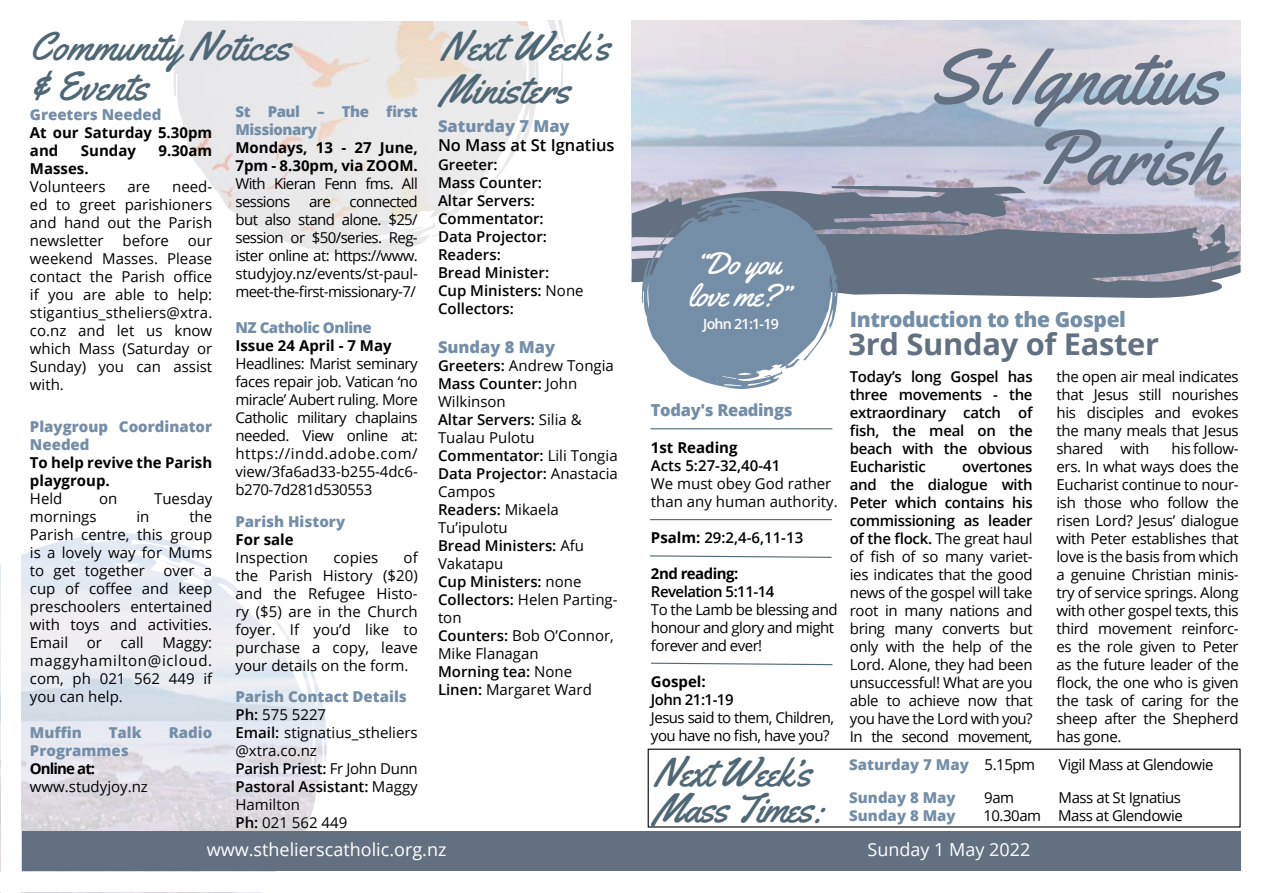
<style>
.page{position:relative;width:1263px;height:893px;background:#fff}
.page>*{position:absolute;margin:0;border:0;box-sizing:border-box;transform-origin:0 0}
.t1{font:77.55px/80.6px "Yellowtail";color:#637081;text-align:right}
.t2{font:40.5px/43.5px "Yellowtail";color:#506875}
.t3{font:40.5px/36px "Yellowtail";letter-spacing:-.03em;color:#506875}
.t4{font:31.2px/31.5px "Yellowtail";letter-spacing:-.01em;color:#fff}
.t5{font:700 30px "Open Sans";letter-spacing:-.01em;color:#637081}
.t6{font:800 21px "Open Sans";letter-spacing:-.02em;color:#748ea8}
.t7{font:18px "Open Sans";color:#fff}
.t8{font:800 16.5px "Open Sans";color:#748ea8}
.t9{font:600 16.5px "Open Sans";color:#000}
.t10{font:800 16.5px "Open Sans";letter-spacing:-.02em;color:#748ea8}
.t11{font:15px/18px "Open Sans";color:#000;text-align:justify}
.t12{font:600 15px/18px "Open Sans";color:#000}
.t13{font:700 15px/18px "Open Sans";color:#000}
.t14{font:800 15px/18px "Open Sans";color:#748ea8}
.t15{font:15px/18px "Open Sans";letter-spacing:-.035em;color:#000}
.t16{font:15px "Open Sans";letter-spacing:-.03em;color:#000}
.t17{font:800 15px/18px "Open Sans";letter-spacing:-.03em;color:#748ea8}
.t18{font:600 15px "Open Sans";letter-spacing:-.035em;color:#000}
.t19{font:700 15px "Open Sans";letter-spacing:-.035em;color:#000}
.t20{font:700 15px "Open Sans";letter-spacing:-.06em;color:#000}
.t21{font:600 14.25px "Open Sans";letter-spacing:-.05em;color:#fff}
.s1{font-weight:800;color:#748ea8}
.s2{font-weight:600}
.s3{font-weight:400}
.s4{font-weight:700}
.s5{font-weight:400;color:#000}
</style>
<div class="page">
<img style="left:173px;top:20px;width:240px;height:236px">
<img style="left:220px;top:20px;width:346px;height:226px">
<svg style="left:318px;top:687px;width:10px;height:145px"></svg>
<img style="left:0;top:532px;width:318px;height:361px">
<div style="left:22px;top:832px;width:1218px;height:39px;background:#637081"></div>
<div style="left:1px;top:872px;width:1261px;height:20px;background:#fff"></div>
<div style="left:1px;top:1px;width:20px;height:892px;background:#fff"></div>
<svg style="left:631px;top:79px;width:609px;height:351px"></svg>
<svg style="left:641px;top:197px;width:199px;height:192px;background:#879bb0"></svg>
<svg style="left:650px;top:555px;width:182px;height:3px"></svg>
<hr style="left:650px;top:519px;width:182px;height:1px;background:#506875">
<hr style="left:650px;top:428px;width:182px;height:1px;background:#506875">
<svg style="left:651px;top:662px;width:182px;height:4px"></svg>
<h2 class="t2" style="left:30px;top:26px;width:262px;line-height:40.5px">Community Notices &amp; Events</h2>
<p class="t17" style="left:235px;top:102px;width:184px">St Paul – The first<br>Missionary</p>
<p class="t13" style="left:235px;top:138px;width:184px">Mondays, 13 - 27 June,<br>7pm - 8.30pm, via ZOOM.</p>
<p class="t11" style="left:235px;top:174px;width:184px">With Kieran Fenn fms. All sessions are connected but also stand alone. $25/ session or $50/series. Reg&shy;ister online at: https://www. studyjoy.nz/events/st-paul&shy;meet-the-first-missionary-7/</p>
<p class="t17" style="left:235px;top:318px;width:138px">NZ Catholic Online</p>
<p class="t13" style="left:235px;top:336px;width:158px">Issue 24 April - 7 May</p>
<p class="t11" style="left:235px;top:354px;width:184px">Headlines: Marist seminary faces repair job. Vatican ‘no miracle’ Aubert ruling. More Catholic military chaplains needed. View online at: https://indd.adobe.com/ view/3fa6ad33-b255-4dc6- b270-7d281d530553</p>
<p class="t14" style="left:235px;top:511px;width:111px">Parish History</p>
<p class="t13" style="left:235px;top:530px;width:60px">For sale</p>
<p class="t11" style="left:235px;top:548px;width:74px">Inspection</p>
<p class="t11" style="left:333px;top:548px;width:46px">copies</p>
<p class="t14" style="left:30px;top:105px;width:133px">Greeters Needed</p>
<p class="t13" style="left:30px;top:123px;width:184px">At our Saturday 5.30pm and</p>
<p class="t13" style="left:81px;top:141px;width:57px">Sunday</p>
<p class="t13" style="left:158px;top:141px;width:55px">9.30am</p>
<p class="t13" style="left:30px;top:159px;width:60px">Masses.</p>
<p class="t11" style="left:30px;top:177px;width:77px">Volunteers</p>
<p class="t11" style="left:127px;top:177px;width:24px">are</p>
<p class="t11" style="left:30px;top:177px;width:184px;text-indent:142px">need&shy;ed to greet parishioners and hand out the Parish newsletter</p>
<p class="t11" style="left:123px;top:231px;width:48px">before</p>
<p class="t11" style="left:30px;top:231px;width:184px;text-indent:158px">our weekend Masses. Please contact the Parish office if you are able to help: stigantius_stheliers@xtra. co.nz and let us know which Mass (Saturday or Sunday) you can assist with.</p>
<p class="t14" style="left:30px;top:417px;width:184px">Playgroup Coordinator<br>Needed</p>
<p class="t13" style="left:30px;top:453px;width:184px">To help revive the Parish playgroup.</p>
<p class="t11" style="left:30px;top:489px;width:34px">Held</p>
<p class="t11" style="left:99px;top:489px;width:20px">on</p>
<p class="t11" style="left:154px;top:489px;width:60px">Tuesday</p>
<p class="t11" style="left:30px;top:507px;width:68px">mornings</p>
<p class="t11" style="left:136px;top:507px;width:15px">in</p>
<p class="t11" style="left:30px;top:507px;width:184px;text-indent:159px">the Parish centre, this group is a lovely way for Mums to get together over a cup of coffee and keep preschoolers entertained with toys and activities.<br>Email or call Maggy: maggyhamilton@icloud. com, ph 021 562 449 if you can help.</p>
<p class="t14" style="left:30px;top:723px;width:53px">Muffin</p>
<p class="t14" style="left:109px;top:723px;width:34px">Talk</p>
<p class="t14" style="left:169px;top:723px;width:45px">Radio</p>
<p class="t14" style="left:30px;top:741px;width:100px">Programmes</p>
<p class="t20" style="left:30px;top:758px;width:67px">Online at:</p>
<p class="t11" style="left:30px;top:777px;width:120px">www.studyjoy.nz</p>
<p class="t11" style="left:235px;top:548px;width:184px;text-indent:168px">of the Parish History ($20) and the Refugee Histo&shy;ry ($5) are in the Church foyer. If you’d like to purchase a copy, leave your details on the form.</p>
<p class="t11" style="left:235px;top:687px;width:184px;text-align:left"><span class="s1">Parish Contact Details<br></span><span class="s2">Ph:</span> 575 5227<br><span class="s2">Email:</span> stignatius_stheliers @xtra.co.nz<br><span class="s2">Parish Priest:</span> Fr John Dunn<br><span class="s2">Pastoral Assistant:</span> Maggy<br>Hamilton<br><span class="s2">Ph:</span> 021 562 449</p>
<h2 class="t2" style="left:441px;top:24px;width:171px">Next Week’s<br>Ministers</h2>
<p class="t8" style="left:438px;top:113px;width:133px">Saturday 7 May</p>
<p class="t9" style="left:438px;top:134px;width:178px">No Mass at St Ignatius</p>
<p class="t12" style="left:438px;top:155px;width:147px">Greeter:<br>Mass Counter:<br>Altar Servers:<br>Commentator:<br>Data Projector:<br>Readers:<br>Bread Minister:<br>Cup Ministers: <span class="s3">None<br></span>Collectors:</p>
<p class="t8" style="left:438px;top:335px;width:119px">Sunday 8 May</p>
<p class="t11" style="left:438px;top:356px;width:181px;text-align:left"><span class="s2">Greeters:</span> Andrew Tongia<br><span class="s2">Mass Counter:</span> John<br>Wilkinson<br><span class="s2">Altar Servers:</span> Silia &amp;<br>Tualau Pulotu<br><span class="s2">Commentator:</span> Lili Tongia<br><span class="s2">Data Projector:</span> Anastacia<br>Campos<br><span class="s2">Readers:</span> Mikaela<br>Tu’ipulotu<br><span class="s2">Bread Ministers:</span> Afu<br>Vakatapu<br><span class="s2">Cup Ministers:</span> none<br><span class="s2">Collectors:</span> Helen Parting&shy;ton<br><span class="s2">Counters:</span> Bob O’Connor,<br>Mike Flanagan<br><span class="s2">Morning tea:</span> None<br><span class="s2">Linen:</span> Margaret Ward</p>
<p class="t7" style="left:207px;top:837px;width:241px">www.sthelierscatholic.org.nz</p>
<h3 class="t4" style="left:688px;top:248px;width:101px">“Do you love me?”</h3>
<h1 class="t1" style="left:929px;top:37px;width:293px">St Ignatius<br>Parish</h1>
<p class="t21" style="left:703px;top:314px;width:77px">John 21:1-19</p>
<h3 class="t6" style="left:850px;top:303px;width:278px">Introduction to the Gospel</h3>
<h3 class="t5" style="left:848px;top:323px;width:312px">3rd Sunday of Easter</h3>
<p class="t10" style="left:651px;top:398px;width:143px">Today's Readings</p>
<p class="t13" style="left:651px;top:438px;width:88px">1st Reading</p>
<p class="t12" style="left:651px;top:456px;width:131px">Acts 5:27-32,40-41</p>
<p class="t11" style="left:651px;top:474px;width:188px">We must obey God rather than any human authority.</p>
<p class="t12" style="left:651px;top:528px;width:154px"><span class="s4">Psalm:</span> 29:2,4-6,11-13</p>
<p class="t19" style="left:651px;top:562px;width:89px">2nd reading:</p>
<p class="t18" style="left:651px;top:581px;width:125px">Revelation 5:11-14</p>
<p class="t15" style="left:651px;top:600px;width:188px">To the Lamb be blessing and honour and glory and might forever and ever!</p>
<p class="t13" style="left:651px;top:672px;width:56px">Gospel:</p>
<p class="t12" style="left:651px;top:690px;width:84px">John 21:1-19</p>
<p class="t15" style="left:651px;top:708px;width:185px">Jesus said to them, Children, you have no fish, have you?</p>
<p class="t12" style="left:850px;top:367px;width:184px;text-align:justify">Today’s long Gospel has three movements - the extraordinary catch of fish, the meal on the beach with the obvious Eucharistic</p>
<p class="t11" style="left:850px;top:457px;width:184px;text-indent:112px"><span class="s2">overtones and the dialogue with Peter which contains his commissioning as leader of the flock.</span> The great haul of fish of so many variet&shy;ies indicates that the good news of the gospel will take root in many nations and bring many converts but only with the help of the Lord. Alone, they had been unsuccessful! What are you able to achieve now that you have the Lord with you?<br>In the second movement,</p>
<p class="t11" style="left:1056px;top:367px;width:184px">the open air meal indicates that Jesus still nourishes his disciples and evokes the many meals that Jesus shared with</p>
<p class="t11" style="left:1056px;top:439px;width:184px;text-indent:115px">his follow&shy;ers. In what ways does the Eucharist continue to nour&shy;ish those who follow the risen Lord? Jesus’ dialogue with Peter establishes that love is the basis from which a genuine Christian minis&shy;try of service springs. Along with other gospel texts, this third movement reinforc&shy;es the role given to Peter as the future leader of the flock, the one who is given the task of caring for the sheep after the Shepherd has gone.</p>
<h2 class="t3" style="left:654px;top:754px;width:173px">Next Week’s<br>Mass Times:</h2>
<p class="t14" style="left:849px;top:755px;width:187px">Saturday 7 May <span class="s5">5.15pm</span></p>
<p class="t16" style="left:1059px;top:755px;width:156px">Vigil Mass at Glendowie</p>
<p class="t14" style="left:849px;top:788px;width:108px">Sunday 8 May</p>
<p class="t11" style="left:984px;top:789px;width:31px">9am</p>
<p class="t16" style="left:1058px;top:788px;width:124px">Mass at St Ignatius</p>
<p class="t14" style="left:849px;top:806px;width:108px">Sunday 8 May</p>
<p class="t16" style="left:983px;top:806px;width:201px">10.30am Mass at Glendowie</p>
<p class="t7" style="left:867px;top:837px;width:164px">Sunday 1 May 2022</p>
</div>
